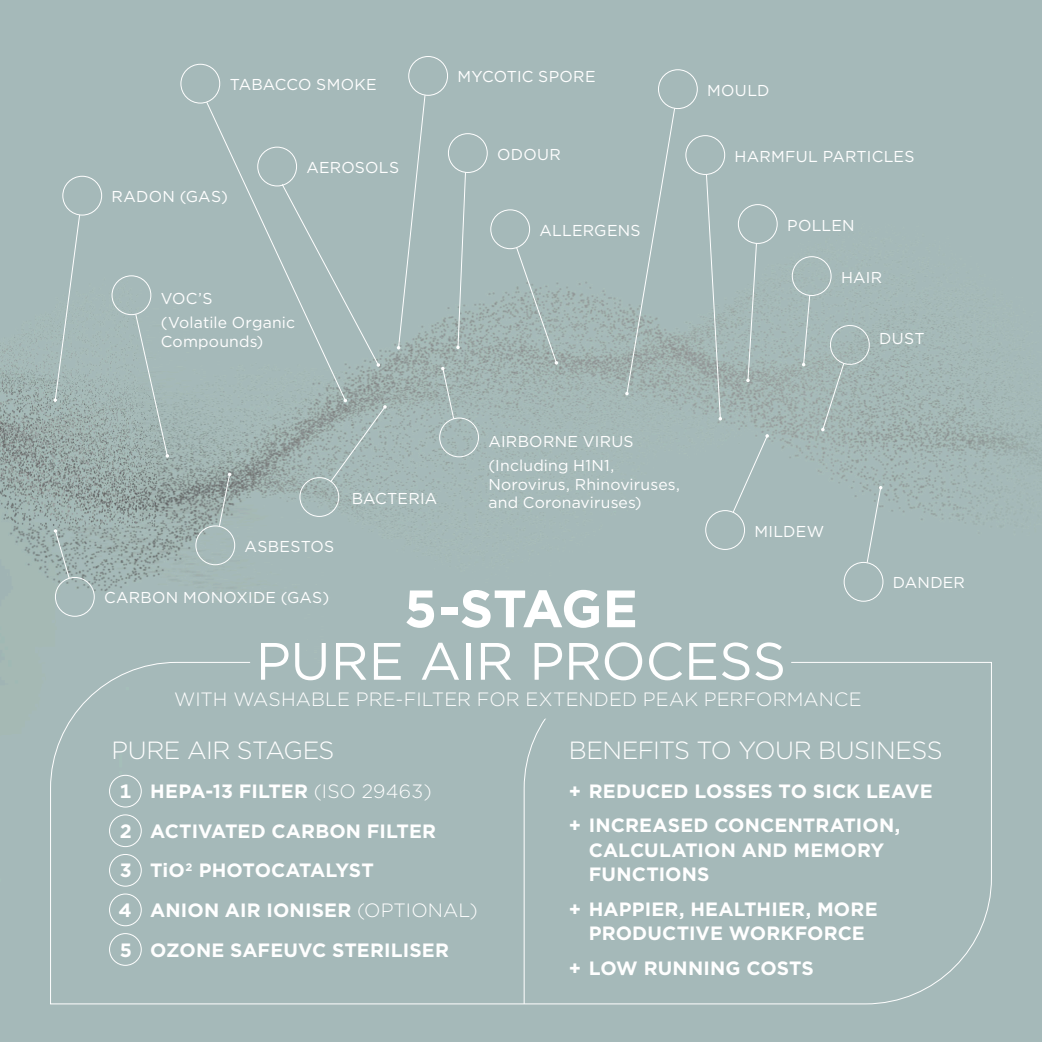
<style>
.page{position:relative;width:1042px;height:1042px;background:#a5b9b9}
.page>*{position:absolute;margin:0;border:0;box-sizing:border-box;transform-origin:0 0}
.t1{font:52.5px "Gotham";letter-spacing:-.005em;color:#fff}
.t2{font:700 52.5px "Gotham";letter-spacing:-.025em;color:#fff}
.t3{font:300 24.85px "Gotham";letter-spacing:-.02em;color:#fff}
.t4{font:700 19.25px/39.7px "Gotham";letter-spacing:.005em;color:#fff}
.t5{font:300 19.25px "Gotham";letter-spacing:.005em;color:#fff}
.t6{font:15.75px/23.8px "Gotham";letter-spacing:.015em;color:#fff}
.s1{font-weight:300}
</style>
<div class="page">
<div style="left:408px;top:56px;width:40px;height:40px;border:1px solid #fff;border-radius:50%"></div>
<div style="left:448px;top:133px;width:40px;height:40px;border:1px solid #fff;border-radius:50%"></div>
<div style="left:490px;top:209px;width:40px;height:40px;border:1px solid #fff;border-radius:50%"></div>
<div style="left:62px;top:176px;width:40px;height:39px;border:1px solid #fff;border-radius:50%"></div>
<div style="left:792px;top:256px;width:39px;height:40px;border:1px solid #fff;border-radius:50%"></div>
<div style="left:738px;top:204px;width:39px;height:40px;border:1px solid #fff;border-radius:50%"></div>
<div style="left:112px;top:275px;width:39px;height:40px;border:1px solid #fff;border-radius:50%"></div>
<div style="left:195px;top:525px;width:40px;height:40px;border:1px solid #fff;border-radius:50%"></div>
<div style="left:705px;top:510px;width:40px;height:40px;border:1px solid #fff;border-radius:50%"></div>
<div style="left:844px;top:562px;width:39px;height:40px;border:1px solid #fff;border-radius:50%"></div>
<div style="left:55px;top:577px;width:40px;height:40px;border:1px solid #fff;border-radius:50%"></div>
<div style="left:180px;top:64px;width:40px;height:39px;border:1px solid #fff;border-radius:50%"></div>
<div style="left:658px;top:69px;width:40px;height:40px;border:1px solid #fff;border-radius:50%"></div>
<div style="left:685px;top:135px;width:40px;height:40px;border:1px solid #fff;border-radius:50%"></div>
<svg style="left:397px;top:95px;width:29px;height:254px;background:#a7bbbb"></svg>
<svg style="left:456px;top:172px;width:10px;height:177px;background:#adbebe"></svg>
<svg style="left:516px;top:247px;width:42px;height:118px;background:#a5b7b5"></svg>
<svg style="left:53px;top:214px;width:28px;height:188px;background:#a7baba"></svg>
<svg style="left:802px;top:295px;width:8px;height:71px"></svg>
<svg style="left:821px;top:323px;width:51px;height:108px;background:#a6b7b6"></svg>
<svg style="left:746px;top:243px;width:11px;height:139px;background:#acbdbc"></svg>
<svg style="left:135px;top:314px;width:34px;height:144px;background:#a5b8b7"></svg>
<div style="left:732px;top:434px;width:37px;height:79px;background:#a5b9b9"></div>
<svg style="left:866px;top:486px;width:16px;height:77px"></svg>
<svg style="left:54px;top:529px;width:16px;height:50px"></svg>
<svg style="left:206px;top:101px;width:181px;height:426px;background:#a4b7b6"></svg>
<svg style="left:625px;top:108px;width:50px;height:287px;background:#a5b8b7"></svg>
<svg style="left:705px;top:174px;width:17px;height:246px;background:#a9bab9"></svg>
<div style="left:439px;top:417px;width:40px;height:40px;border:1px solid #fff;border-radius:50%"></div>
<svg style="left:441px;top:367px;width:14px;height:52px"></svg>
<div style="left:50px;top:661px;width:942px;height:344px;background:#a5b9b9"></div>
<div style="left:523px;top:661px;width:128px;height:344px;background:#a5b9b9"></div>
<div style="left:109px;top:775px;width:33px;height:32px;border:1px solid #fff;border-radius:50%"></div>
<div style="left:109px;top:814px;width:33px;height:33px;border:1px solid #fff;border-radius:50%"></div>
<div style="left:109px;top:854px;width:33px;height:32px;border:1px solid #fff;border-radius:50%"></div>
<div style="left:109px;top:893px;width:33px;height:33px;border:1px solid #fff;border-radius:50%"></div>
<div style="left:109px;top:933px;width:33px;height:33px;border:1px solid #fff;border-radius:50%"></div>
<p class="t6" style="left:457px;top:65px;width:140px">MYCOTIC SPORE</p>
<p class="t6" style="left:230px;top:72px;width:148px">TABACCO SMOKE</p>
<p class="t6" style="left:707px;top:78px;width:64px">MOULD</p>
<p class="t6" style="left:112px;top:184px;width:118px">RADON (GAS)</p>
<p class="t6" style="left:306px;top:155px;width:94px">AEROSOLS</p>
<p class="t6" style="left:161px;top:286px;width:136px">VOC’S<br>(Volatile Organic</p>
<p class="t6" style="left:161px;top:329px;width:104px">Compounds)</p>
<p class="t6" style="left:352px;top:486px;width:87px">BACTERIA</p>
<p class="t6" style="left:245px;top:534px;width:91px">ASBESTOS</p>
<p class="t6" style="left:497px;top:142px;width:65px">ODOUR</p>
<p class="t6" style="left:539px;top:218px;width:102px">ALLERGENS</p>
<p class="t6" style="left:488px;top:429px;width:147px">AIRBORNE VIRUS (Including H1N1,</p>
<p class="t6" style="left:488px;top:474px;width:193px;line-height:18.9px">Norovirus, Rhinoviruses, and Coronaviruses)</p>
<p class="t6" style="left:734px;top:144px;width:181px">HARMFUL PARTICLES</p>
<p class="t6" style="left:787px;top:213px;width:69px">POLLEN</p>
<p class="t6" style="left:841px;top:265px;width:43px">HAIR</p>
<p class="t6" style="left:879px;top:326px;width:47px">DUST</p>
<p class="t6" style="left:754px;top:519px;width:71px">MILDEW</p>
<h1 class="t2" style="left:404px;top:574px;width:235px">5-STAGE</h1>
<h1 class="t1" style="left:256px;top:627px;width:532px">PURE AIR PROCESS</h1>
<p class="t6" style="left:104px;top:585px;width:226px">CARBON MONOXIDE (GAS)</p>
<p class="t5" style="left:174px;top:687px;width:689px">WITH WASHABLE PRE-FILTER FOR EXTENDED PEAK PERFORMANCE</p>
<p class="t6" style="left:893px;top:570px;width:74px">DANDER</p>
<p class="t3" style="left:112px;top:735px;width:224px">PURE AIR STAGES</p>
<p class="t3" style="left:569px;top:735px;width:375px">BENEFITS TO YOUR BUSINESS</p>
<p class="t4" style="left:569px;top:774px;width:365px;line-height:34.5px">+ REDUCED LOSSES TO SICK LEAVE + INCREASED CONCENTRATION,</p>
<p class="t4" style="left:589px;top:838px;width:297px;line-height:24.5px">CALCULATION AND MEMORY<br>FUNCTIONS</p>
<p class="t4" style="left:569px;top:896px;width:310px;line-height:24.5px;text-align:center">+ HAPPIER, HEALTHIER, MORE<br>PRODUCTIVE WORKFORCE</p>
<p class="t4" style="left:569px;top:948px;width:247px">+ LOW RUNNING COSTS</p>
<p class="t4" style="left:118px;top:771px;width:361px">1 HEPA-13 FILTER <span class="s1">(ISO 29463)<br></span>2 ACTIVATED CARBON FILTER<br>3 TiO2 PHOTOCATALYST<br>4 ANION AIR IONISER <span class="s1">(OPTIONAL)<br></span>5 OZONE SAFEUVC STERILISER</p>
</div>
